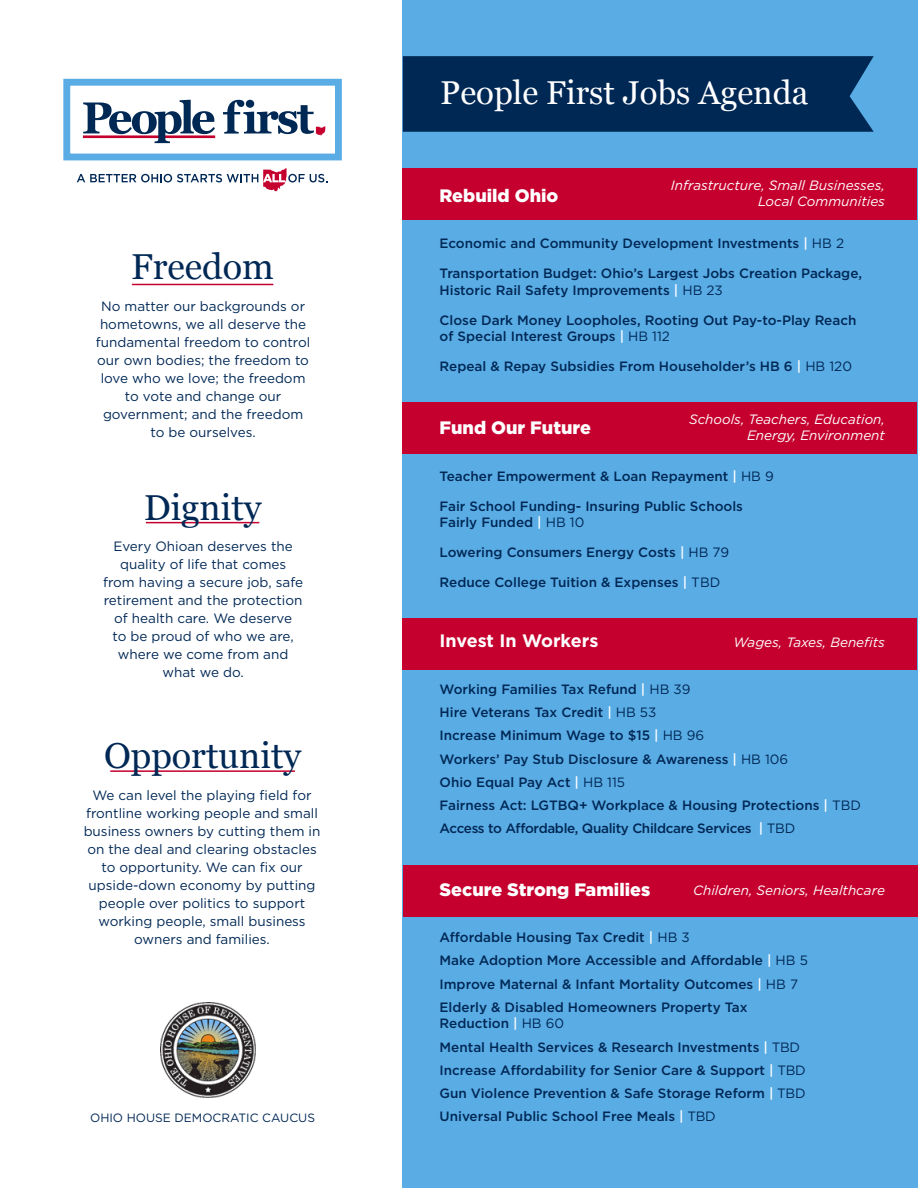
<style>
.page{position:relative;width:918px;height:1188px;background:#fff}
.page>*{position:absolute;margin:0;border:0;box-sizing:border-box;transform-origin:0 0}
.t1{font:36px "Georgia";color:#002855}
.t2{font:33px "Georgia";color:#fff}
.t3{font:900 18px "Gotham";color:#fff}
.t4{font:700 18px "Gotham";color:#fff}
.t5{font:500 13.5px/16.5px "Gotham";color:#002855}
.t6{font:13.5px/18px "Gotham";color:#002855;text-align:center}
.t7{font:italic 13.5px/16.5px "Gotham";color:#fff;text-align:right}
.t8{font:500 13.5px "Gotham";letter-spacing:-.025em;color:#002855}
.t9{font:12px "Gotham";color:#002855}
.s1{color:#fff}
.s2{font-weight:400}
</style>
<div class="page">
<div style="left:403px;top:0;width:515px;height:1188px;background:#5aace5"></div>
<div style="left:403px;top:56px;width:471px;height:76px;background:#002855"></div>
<hr style="left:132px;top:284px;width:141px;height:1px;background:#c5002e">
<hr style="left:110px;top:770px;width:185px;height:2px;background:#c5002e">
<hr style="left:146px;top:522px;width:113px;height:1px;background:#c5002e">
<img style="left:160px;top:1002px;width:95px;height:95px">
<div style="left:63px;top:79px;width:279px;height:81px;border:7px solid #5aace5"></div>
<svg style="left:83px;top:100px;width:132px;height:43px"></svg>
<svg style="left:223px;top:100px;width:102px;height:35px"></svg>
<svg style="left:77px;top:168px;width:250px;height:23px"></svg>
<div style="left:404px;top:865px;width:514px;height:52px;background:#c5002e"></div>
<div style="left:403px;top:618px;width:514px;height:51px;background:#c5002e"></div>
<div style="left:403px;top:402px;width:514px;height:52px;background:#c5002e"></div>
<div style="left:403px;top:168px;width:514px;height:51px;background:#c5002e"></div>
<p class="t1" style="left:131px;top:241px;width:144px">Freedom</p>
<p class="t6" style="left:96px;top:297px;width:216px">No matter our backgrounds or hometowns, we all deserve the fundamental freedom to control our own bodies; the freedom to love who we love; the freedom to vote and change our government; and the freedom to be ourselves.</p>
<p class="t1" style="left:144px;top:481px;width:119px">Dignity</p>
<p class="t6" style="left:103px;top:537px;width:202px">Every Ohioan deserves the quality of life that comes from having a secure job, safe retirement and the protection of health care. We deserve<br>to be proud of who we are, where we come from and what we do.</p>
<p class="t1" style="left:104px;top:730px;width:199px">Opportunity</p>
<p class="t6" style="left:84px;top:786px;width:238px">We can level the playing field for frontline working people and small business owners by cutting them in on the deal and clearing obstacles to opportunity. We can fix our upside-down economy by putting people over politics to support working people, small business owners and families.</p>
<p class="t9" style="left:90px;top:1110px;width:226px">OHIO HOUSE DEMOCRATIC CAUCUS</p>
<p class="t2" style="left:440px;top:69px;width:370px">People First Jobs Agenda</p>
<p class="t7" style="left:671px;top:176px;width:216px">Infrastructure, Small Businesses,<br>Local Communities</p>
<p class="t3" style="left:440px;top:183px;width:120px">Rebuild Ohio</p>
<p class="t5" style="left:440px;top:235px;width:406px">Economic and Community Development Investments <span class="s1">|</span> <span class="s2">HB 2</span></p>
<p class="t5" style="left:440px;top:265px;width:424px">Transportation Budget: Ohio’s Largest Jobs Creation Package,<br>Historic Rail Safety Improvements <span class="s1">|</span> <span class="s2">HB 23</span></p>
<p class="t5" style="left:440px;top:312px;width:418px">Close Dark Money Loopholes, Rooting Out Pay-to-Play Reach of Special Interest Groups <span class="s1">|</span> <span class="s2">HB 112</span></p>
<p class="t5" style="left:440px;top:358px;width:414px">Repeal &amp; Repay Subsidies From Householder’s HB 6 <span class="s1">|</span> <span class="s2">HB 120</span></p>
<p class="t7" style="left:689px;top:411px;width:197px">Schools, Teachers, Education,<br>Energy, Environment</p>
<p class="t3" style="left:440px;top:416px;width:153px">Fund Our Future</p>
<p class="t5" style="left:440px;top:468px;width:336px">Teacher Empowerment &amp; Loan Repayment <span class="s1">|</span> <span class="s2">HB 9</span></p>
<p class="t5" style="left:440px;top:498px;width:305px">Fair School Funding- Insuring Public Schools<br>Fairly Funded <span class="s1">|</span> <span class="s2">HB 10</span></p>
<p class="t5" style="left:440px;top:544px;width:291px">Lowering Consumers Energy Costs <span class="s1">|</span> <span class="s2">HB 79</span></p>
<p class="t5" style="left:440px;top:574px;width:282px">Reduce College Tuition &amp; Expenses <span class="s1">|</span> <span class="s2">TBD</span></p>
<p class="t4" style="left:440px;top:629px;width:160px">Invest In Workers</p>
<p class="t5" style="left:440px;top:681px;width:252px">Working Families Tax Refund <span class="s1">|</span> <span class="s2">HB 39</span></p>
<p class="t5" style="left:440px;top:704px;width:218px">Hire Veterans Tax Credit <span class="s1">|</span> <span class="s2">HB 53</span></p>
<p class="t5" style="left:440px;top:727px;width:266px">Increase Minimum Wage to $15 <span class="s1">|</span> <span class="s2">HB 96</span></p>
<p class="t5" style="left:440px;top:751px;width:350px">Workers’ Pay Stub Disclosure &amp; Awareness <span class="s1">|</span> <span class="s2">HB 106</span></p>
<p class="t5" style="left:440px;top:774px;width:187px">Ohio Equal Pay Act <span class="s1">|</span> <span class="s2">HB 115</span></p>
<p class="t5" style="left:440px;top:797px;width:423px">Fairness Act: LGTBQ+ Workplace &amp; Housing Protections <span class="s1">|</span> <span class="s2">TBD</span></p>
<p class="t8" style="left:440px;top:820px;width:357px">Access to Affordable, Quality Childcare Services <span class="s1">|</span> <span class="s2">TBD</span></p>
<p class="t7" style="left:734px;top:634px;width:153px">Wages, Taxes, Benefits</p>
<p class="t3" style="left:440px;top:877px;width:212px">Secure Strong Families</p>
<p class="t5" style="left:440px;top:929px;width:252px">Affordable Housing Tax Credit <span class="s1">|</span> <span class="s2">HB 3</span></p>
<p class="t5" style="left:440px;top:952px;width:370px">Make Adoption More Accessible and Affordable <span class="s1">|</span> <span class="s2">HB 5</span></p>
<p class="t5" style="left:440px;top:976px;width:360px">Improve Maternal &amp; Infant Mortality Outcomes <span class="s1">|</span> <span class="s2">HB 7</span></p>
<p class="t5" style="left:440px;top:999px;width:310px">Elderly &amp; Disabled Homeowners Property Tax<br>Reduction <span class="s1">|</span> <span class="s2">HB 60</span></p>
<p class="t5" style="left:440px;top:1039px;width:362px">Mental Health Services &amp; Research Investments <span class="s1">|</span> <span class="s2">TBD</span></p>
<p class="t5" style="left:440px;top:1062px;width:368px">Increase Affordability for Senior Care &amp; Support <span class="s1">|</span> <span class="s2">TBD</span></p>
<p class="t5" style="left:440px;top:1085px;width:368px">Gun Violence Prevention &amp; Safe Storage Reform <span class="s1">|</span> <span class="s2">TBD</span></p>
<p class="t5" style="left:440px;top:1108px;width:278px">Universal Public School Free Meals <span class="s1">|</span> <span class="s2">TBD</span></p>
<p class="t7" style="left:693px;top:882px;width:193px">Children, Seniors, Healthcare</p>
</div>
